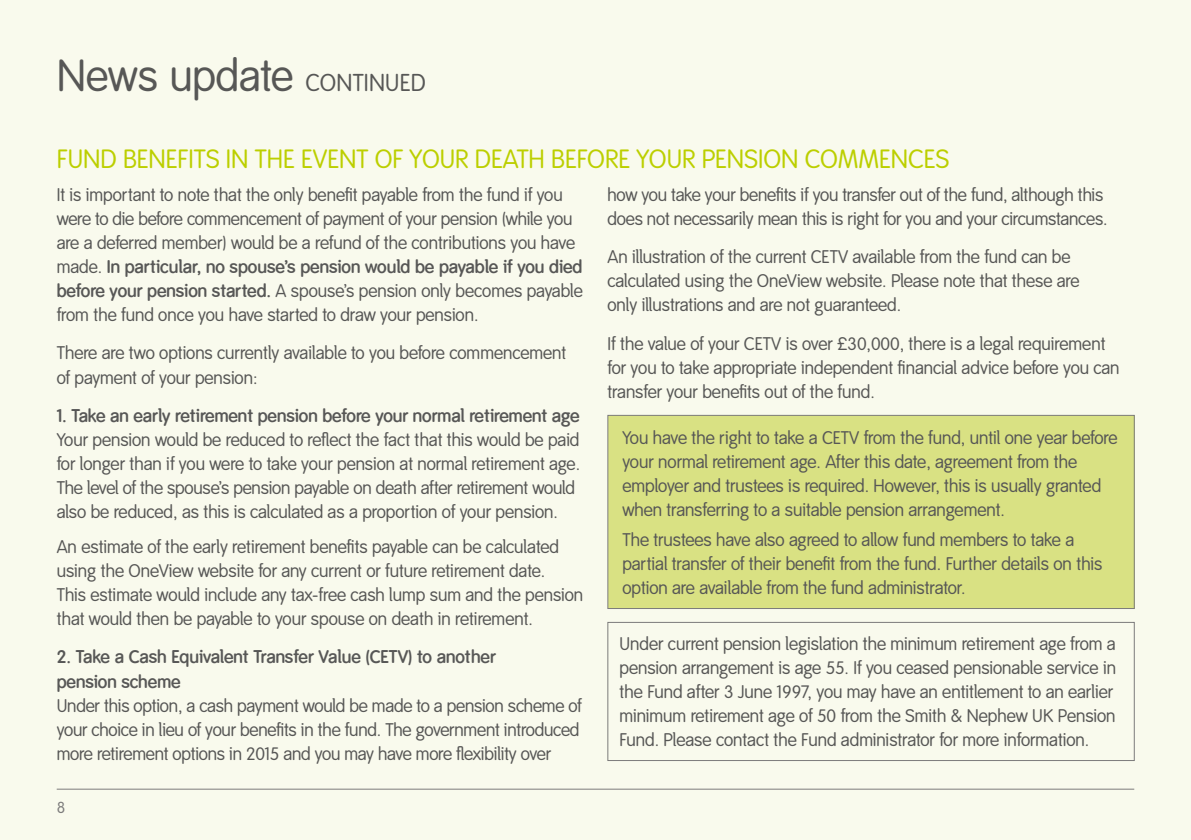
<style>
.page{position:relative;width:1191px;height:840px;background:#fff}
.page>*{position:absolute;margin:0;border:0;box-sizing:border-box;transform-origin:0 0}
.t1{font:44px "Smith&Nephew";color:#575756}
.t2{font:26px "Smith&Nephew";color:#bccf00}
.t3{font:18px/24px "Smith&Nephew";color:#575756}
.t4{font:600 18px/24px "Smith&Nephew";color:#575756}
.t5{font:16px "Smith&Nephew";color:#7c7b7b}
.s1{font-size:24px}
.s2{font-weight:600}
</style>
<div class="page">
<div style="left:0;top:0;width:1191px;height:839px;background:#f9faed"></div>
<hr style="left:57px;top:788px;width:1077px;height:1px;background:#7c7b7b">
<div style="left:608px;top:415px;width:526px;height:193px;background:#d9e183"></div>
<div style="left:607px;top:415px;width:527px;height:193px;border:1px solid #7c7b7b"></div>
<div style="left:607px;top:621px;width:527px;height:139px;border:1px solid #7c7b7b"></div>
<h1 class="t1" style="left:57px;top:50px;width:370px">News update <span class="s1">CONTINUED</span></h1>
<h2 class="t2" style="left:57px;top:143px;width:894px">FUND BENEFITS IN THE EVENT OF YOUR DEATH BEFORE YOUR PENSION COMMENCES</h2>
<p class="t3" style="left:57px;top:183px;width:527px">It is important to note that the only benefit payable from the fund if you were to die before commencement of payment of your pension (while you are a deferred member) would be a refund of the contributions you have made. <span class="s2">In particular, no spouse’s pension would be payable if you died before your pension started.</span> A spouse’s pension only becomes payable from the fund once you have started to draw your pension.</p>
<p class="t3" style="left:57px;top:341px;width:511px">There are two options currently available to you before commencement of payment of your pension:</p>
<p class="t4" style="left:57px;top:404px;width:524px">1. Take an early retirement pension before your normal retirement age</p>
<p class="t3" style="left:57px;top:428px;width:525px">Your pension would be reduced to reflect the fact that this would be paid for longer than if you were to take your pension at normal retirement age.<br>The level of the spouse’s pension payable on death after retirement would also be reduced, as this is calculated as a proportion of your pension.</p>
<p class="t3" style="left:57px;top:535px;width:528px">An estimate of the early retirement benefits payable can be calculated using the OneView website for any current or future retirement date.<br>This estimate would include any tax-free cash lump sum and the pension that would then be payable to your spouse on death in retirement.</p>
<p class="t4" style="left:57px;top:645px;width:440px">2. Take a Cash Equivalent Transfer Value (CETV) to another pension scheme</p>
<p class="t3" style="left:57px;top:693px;width:526px">Under this option, a cash payment would be made to a pension scheme of your choice in lieu of your benefits in the fund. The government introduced more retirement options in 2015 and you may have more flexibility over</p>
<p class="t5" style="left:57px;top:797px;width:10px">28</p>
<p class="t3" style="left:607px;top:183px;width:501px">how you take your benefits if you transfer out of the fund, although this does not necessarily mean this is right for you and your circumstances.</p>
<p class="t3" style="left:607px;top:245px;width:473px">An illustration of the current CETV available from the fund can be calculated using the OneView website. Please note that these are only illustrations and are not guaranteed.</p>
<p class="t3" style="left:607px;top:332px;width:513px">If the value of your CETV is over £30,000, there is a legal requirement for you to take appropriate independent financial advice before you can transfer your benefits out of the fund.</p>
<p class="t3" style="left:622px;top:426px;width:496px">You have the right to take a CETV from the fund, until one year before your normal retirement age. After this date, agreement from the employer and trustees is required. However, this is usually granted when transferring to a suitable pension arrangement.</p>
<p class="t3" style="left:622px;top:527px;width:481px">The trustees have also agreed to allow fund members to take a partial transfer of their benefit from the fund. Further details on this option are available from the fund administrator.</p>
<p class="t3" style="left:619px;top:632px;width:498px">Under current pension legislation the minimum retirement age from a pension arrangement is age 55. If you ceased pensionable service in the Fund after 3 June 1997, you may have an entitlement to an earlier minimum retirement age of 50 from the Smith &amp; Nephew UK Pension Fund. Please contact the Fund administrator for more information.</p>
</div>
